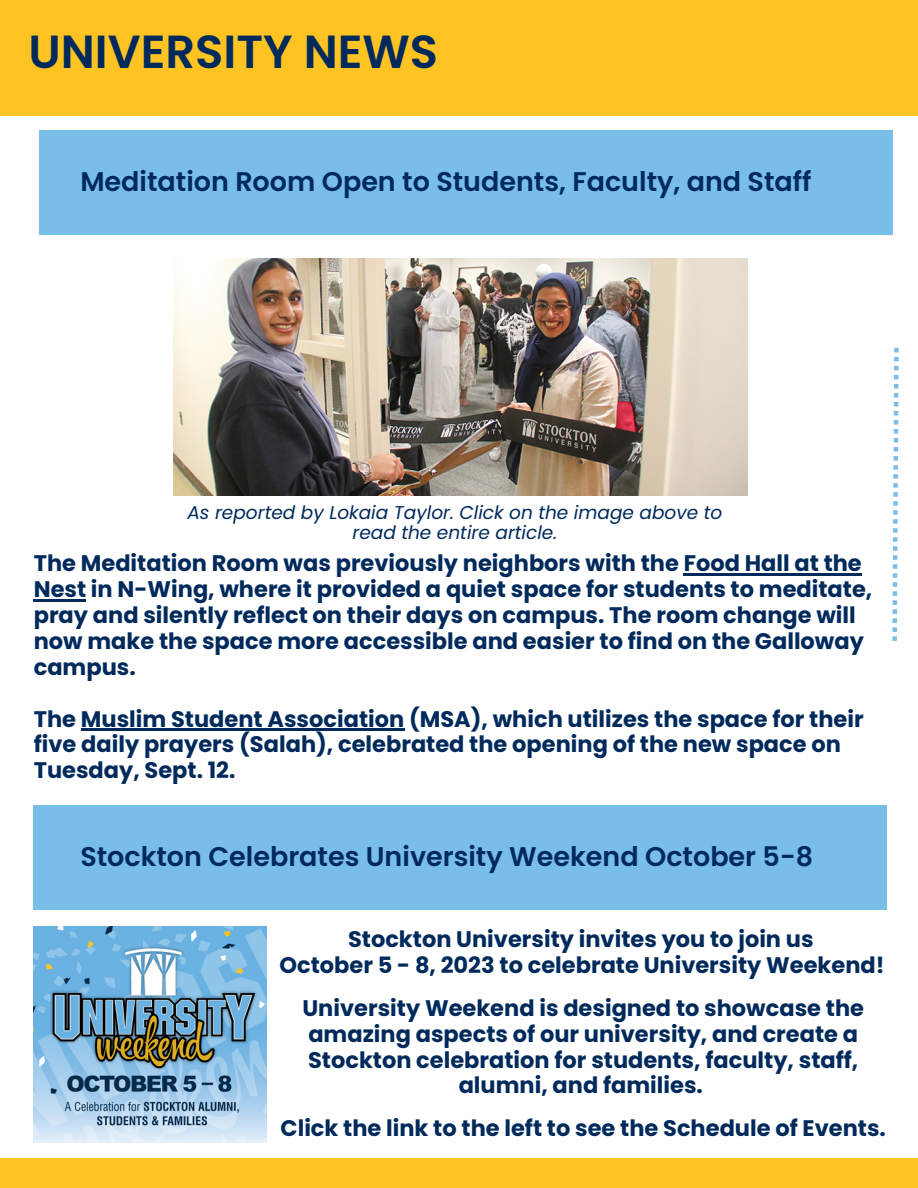
<style>
.page{position:relative;width:918px;height:1188px;background:#fff}
.page>*{position:absolute;margin:0;border:0;box-sizing:border-box;transform-origin:0 0}
.t1{font:600 46.35px "Poppins";color:#002a5c}
.t2{font:600 27px "Poppins";color:#002a5c}
.t3{font:700 22.5px/25.8px "Poppins";color:#002a5c}
.t4{font:italic 18.45px/20.2px "Poppins";color:#002a5c;text-align:center}
</style>
<div class="page">
<div style="left:39px;top:130px;width:853px;height:105px;background:#79bde9"></div>
<div style="left:0;top:1158px;width:918px;height:30px;background:#ffc423"></div>
<div style="left:0;top:0;width:918px;height:115px;background:#ffc423"></div>
<svg style="left:892px;top:348px;width:7px;height:293px"></svg>
<img style="left:173px;top:258px;width:575px;height:238px">
<hr style="left:684px;top:574px;width:178px;height:2px;background:#002a5c">
<hr style="left:34px;top:599px;width:52px;height:3px;background:#002a5c">
<hr style="left:81px;top:729px;width:323px;height:2px;background:#002a5c">
<div style="left:34px;top:805px;width:853px;height:105px;background:#79bde9"></div>
<img style="left:34px;top:926px;width:233px;height:216px">
<p class="t1" style="left:28px;top:20px;width:411px">UNIVERSITY NEWS</p>
<p class="t2" style="left:80px;top:163px;width:733px">Meditation Room Open to Students, Faculty, and Staff</p>
<p class="t4" style="left:187px;top:502px;width:537px">As reported by Lokaia Taylor. Click on the image above to read the entire article.</p>
<p class="t3" style="left:34px;top:551px;width:840px">The Meditation Room was previously neighbors with the Food Hall at the Nest in N-Wing, where it provided a quiet space for students to meditate, pray and silently reflect on their days on campus. The room change will now make the space more accessible and easier to find on the Galloway campus.</p>
<p class="t3" style="left:34px;top:706px;width:832px">The Muslim Student Association (MSA), which utilizes the space for their five daily prayers (Salah), celebrated the opening of the new space on<br>Tuesday, Sept. 12.</p>
<p class="t2" style="left:80px;top:838px;width:734px">Stockton Celebrates University Weekend October 5-8</p>
<p class="t3" style="left:348px;top:926px;width:467px">Stockton University invites you to join us</p>
<p class="t3" style="left:279px;top:952px;width:607px">October 5 - 8, 2023 to celebrate University Weekend!</p>
<p class="t3" style="left:302px;top:995px;width:563px;text-align:center">University Weekend is designed to showcase the amazing aspects of our university, and create a Stockton celebration for students, faculty, staff, alumni, and families.</p>
<p class="t3" style="left:281px;top:1115px;width:607px">Click the link to the left to see the Schedule of Events.</p>
</div>
